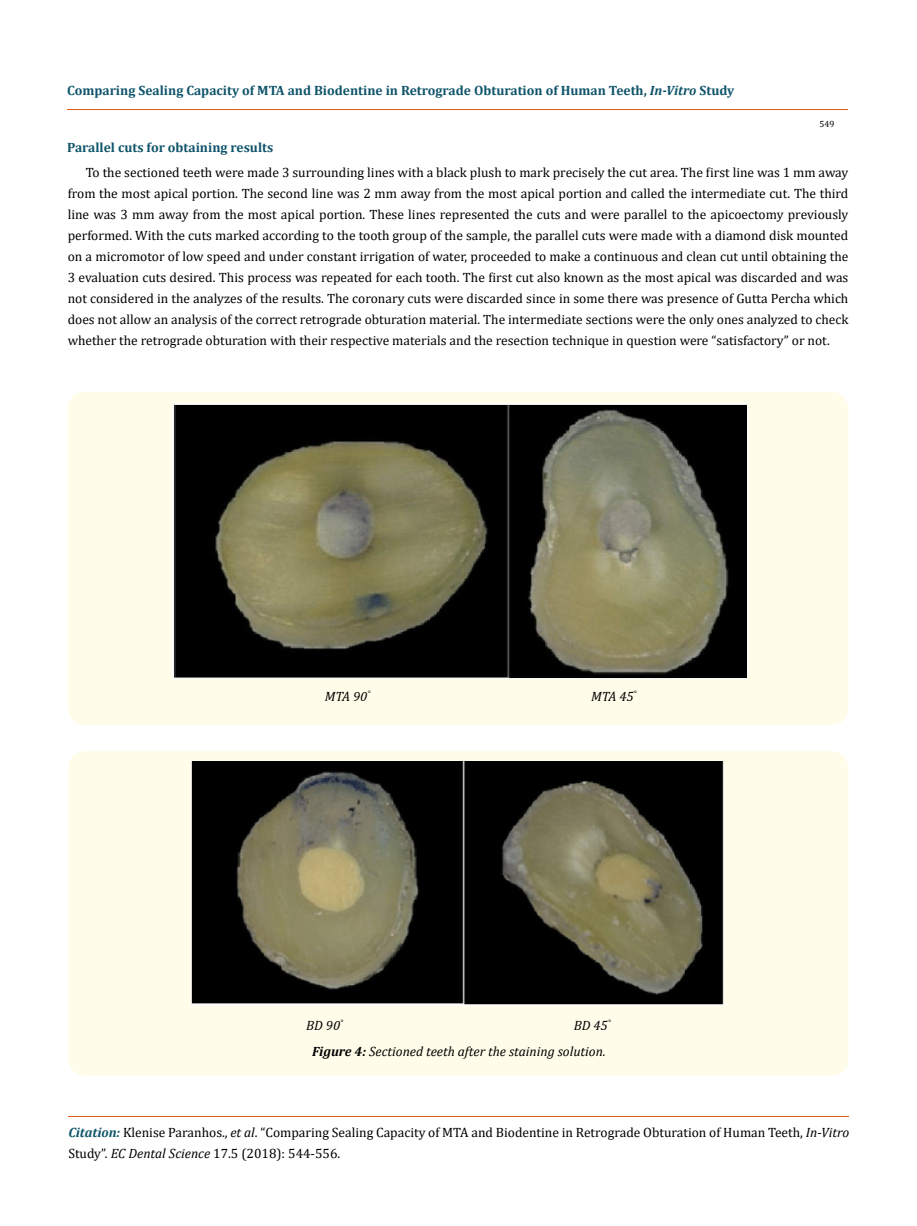
<style>
.page{position:relative;width:917px;height:1226px;background:#fff}
.page>*{position:absolute;margin:0;border:0;box-sizing:border-box;transform-origin:0 0}
.t1{font:13.5px/21px "Cambria";color:#000}
.t2{font:700 13.5px "Cambria";color:#0e546a}
.t3{font:italic 13.5px "Cambria";color:#000}
.t4{font:9px "Cambria";color:#000}
.s1{font-style:italic}
.s2{font-weight:700}
.s3{font-weight:700;font-style:italic;color:#0e546a}
</style>
<div class="page">
<hr style="left:68px;top:1116px;width:781px;height:1px;background:#e05d1a">
<div style="left:68px;top:392px;width:780px;height:333px;background:#fffde9;border-radius:18px"></div>
<img style="left:173px;top:404px;width:574px;height:274px">
<div style="left:68px;top:751px;width:780px;height:325px;background:#fffde9;border-radius:18px"></div>
<img style="left:191px;top:761px;width:532px;height:244px">
<p class="t2" style="left:67px;top:81px;width:668px">Comparing Sealing Capacity of MTA and Biodentine in Retrograde Obturation of Human Teeth, <span class="s1">In-Vitro</span> Study</p>
<p class="t4" style="left:819px;top:119px;width:16px">549</p>
<p class="t2" style="left:67px;top:137px;width:208px">Parallel cuts for obtaining results</p>
<p class="t1" style="left:68px;top:162px;width:782px;text-align:justify;text-indent:18px">To the sectioned teeth were made 3 surrounding lines with a black plush to mark precisely the cut area. The first line was 1 mm away from the most apical portion. The second line was 2 mm away from the most apical portion and called the intermediate cut. The third line was 3 mm away from the most apical portion. These lines represented the cuts and were parallel to the apicoectomy previously performed. With the cuts marked according to the tooth group of the sample, the parallel cuts were made with a diamond disk mounted on a micromotor of low speed and under constant irrigation of water, proceeded to make a continuous and clean cut until obtaining the 3 evaluation cuts desired. This process was repeated for each tooth. The first cut also known as the most apical was discarded and was not considered in the analyzes of the results. The coronary cuts were discarded since in some there was presence of Gutta Percha which does not allow an analysis of the correct retrograde obturation material. The intermediate sections were the only ones analyzed to check whether the retrograde obturation with their respective materials and the resection technique in question were “satisfactory” or not.</p>
<p class="t3" style="left:325px;top:687px;width:47px">MTA 90<sup>°</sup></p>
<p class="t3" style="left:591px;top:687px;width:47px">MTA 45<sup>°</sup></p>
<p class="t3" style="left:306px;top:1015px;width:38px">BD 90<sup>°</sup></p>
<p class="t3" style="left:573px;top:1015px;width:38px">BD 45<sup>°</sup></p>
<p class="t3" style="left:312px;top:1042px;width:295px"><span class="s2">Figure 4:</span> Sectioned teeth after the staining solution.</p>
<p class="t1" style="left:68px;top:1122px;width:782px"><span class="s3">Citation:</span> Klenise Paranhos., <span class="s1">et al</span>. “Comparing Sealing Capacity of MTA and Biodentine in Retrograde Obturation of Human Teeth, <span class="s1">In-Vitro<br></span>Study”. <span class="s1">EC Dental Science</span> 17.5 (2018): 544-556.</p>
</div>
